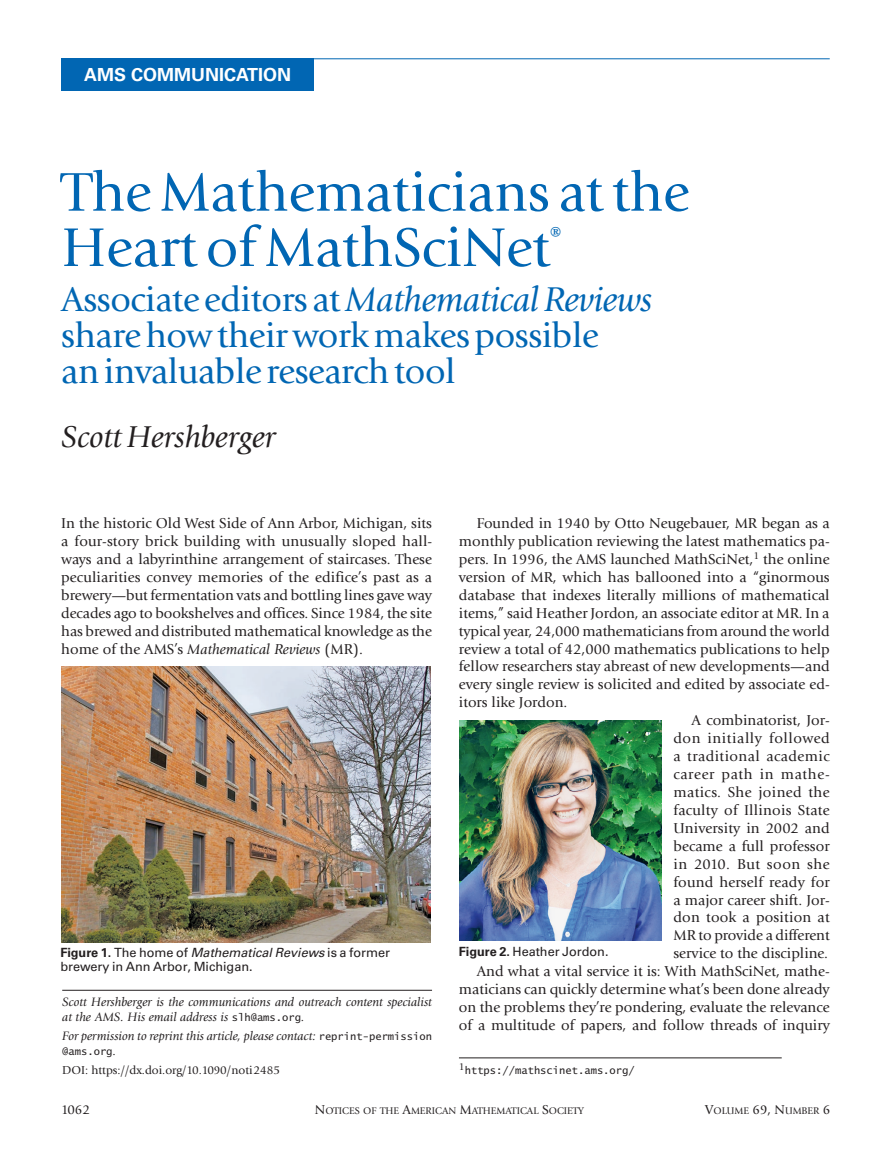
<style>
.page{position:relative;width:891px;height:1161px;background:#fff}
.page>*{position:absolute;margin:0;border:0;box-sizing:border-box;transform-origin:0 0}
.t1{font:56.85px/55.3px "Giovanni Std";letter-spacing:-.005em;color:#0166b3}
.t2{font:35.85px/35.8px "Giovanni Std";letter-spacing:-.015em;color:#0166b3}
.t3{font:italic 31.35px "Giovanni Std";letter-spacing:-.005em;color:#231f20}
.t4{font:20.85px "Giovanni Std";color:#0166b3}
.t5{font:700 18px "Univers LT Std";color:#fff}
.t6{font:15px/18px "Giovanni Std";color:#231f20;text-align:justify}
.t7{font:15px "Giovanni Std";letter-spacing:.04em;color:#231f20}
.t8{font:15px "Giovanni Std";letter-spacing:.03em;color:#231f20}
.t9{font:15px "Giovanni Std";letter-spacing:.025em;color:#231f20}
.t10{font:15px "Giovanni Std";letter-spacing:.035em;color:#231f20}
.t11{font:13.5px "Giovanni Std";color:#231f20}
.t12{font:italic 12.75px/15px "Giovanni Std";color:#231f20}
.t13{font:12.75px/14.2px "Univers LT Std";letter-spacing:-.005em;color:#231f20}
.t14{font:12px "Giovanni Std";color:#231f20}
.t15{font:10.5px "Lucida Sans Typewriter";color:#231f20}
.t16{font:10.05px "Giovanni Std";color:#231f20}
.s1{font-style:italic}
.s2{font-weight:700}
.s3{font-family:"Lucida Sans Typewriter";font-style:normal;font-size:10.5px}
.s4{font-family:"Giovanni Std";font-size:12.75px}
.s5{font-size:13.5px}
</style>
<div class="page">
<div style="left:61px;top:58px;width:253px;height:33px;background:#0166b3"></div>
<hr style="left:61px;top:58px;width:769px;height:1px;background:#0166b3">
<hr style="left:459px;top:1058px;width:323px;height:1px;background:#231f20">
<img style="left:62px;top:666px;width:369px;height:277px">
<hr style="left:62px;top:990px;width:370px;height:1px;background:#231f20">
<img style="left:459px;top:720px;width:203px;height:220px">
<p class="t5" style="left:84px;top:64px;width:209px">AMS COMMUNICATION</p>
<h1 class="t1" style="left:61px;top:165px;width:630px">The Mathematicians at the<br>Heart of MathSciNet</h1>
<h3 class="t4" style="left:550px;top:222px;width:12px">®</h3>
<h2 class="t2" style="left:61px;top:282px;width:593px">Associate editors at <span class="s1">Mathematical Reviews </span>share how their work makes possible<br>an invaluable research tool</h2>
<h3 class="t3" style="left:61px;top:419px;width:216px">Scott Hershberger</h3>
<p class="t6" style="left:61px;top:514px;width:372px">In the historic Old West Side of Ann Arbor, Michigan, sits a four-story brick building with unusually sloped hall&shy;ways and a labyrinthine arrangement of staircases. These peculiarities convey memories of the edifice’s past as a brewery—but fermentation vats and bottling lines gave way decades ago to bookshelves and offices. Since 1984, the site has brewed and distributed mathematical knowledge as the home of the AMS’s <span class="s1">Mathematical Reviews</span> (MR).</p>
<p class="t13" style="left:60px;top:946px;width:331px"><span class="s2">Figure 1.</span> The home of <span class="s1">Mathematical Reviews</span> is a former brewery in Ann Arbor, Michigan.</p>
<p class="t12" style="left:62px;top:994px;width:371px">Scott Hershberger is the communications and outreach content specialist at the AMS. His email address is <span class="s3">slh@ams.org</span>.</p>
<p class="t12" style="left:62px;top:1028px;width:371px">For permission to reprint this article, please contact: <span class="s3">reprint-permission</span></p>
<p class="t15" style="left:62px;top:1045px;width:55px">@ams.org<span class="s4">.</span></p>
<p class="t14" style="left:62px;top:1064px;width:219px">DOI: https://dx.doi.org/10.1090/noti2485</p>
<p class="t6" style="left:477px;top:514px;width:354px">Founded in 1940 by Otto Neugebauer, MR began as a</p>
<p class="t6" style="left:459px;top:532px;width:372px">monthly publication reviewing the latest mathematics pa-</p>
<p class="t6" style="left:459px;top:550px;width:372px">pers. In 1996, the AMS launched MathSciNet,<sup>1</sup> the online</p>
<p class="t6" style="left:459px;top:568px;width:372px">version of MR, which has ballooned into a “ginormous</p>
<p class="t6" style="left:459px;top:586px;width:372px">database that indexes literally millions of mathematical</p>
<p class="t6" style="left:459px;top:604px;width:372px">items,” said Heather Jordon, an associate editor at MR. In a</p>
<p class="t6" style="left:459px;top:622px;width:372px">typical year, 24,000 mathematicians from around the world</p>
<p class="t6" style="left:459px;top:640px;width:372px">review a total of 42,000 mathematics publications to help</p>
<p class="t6" style="left:459px;top:658px;width:372px">fellow researchers stay abreast of new developments—and</p>
<p class="t6" style="left:459px;top:676px;width:372px">every single review is solicited and edited by associate ed-</p>
<p class="t6" style="left:459px;top:694px;width:110px">itors like Jordon.</p>
<p class="t6" style="left:691px;top:711px;width:140px">A combinatorist, Jor-</p>
<p class="t7" style="left:673px;top:730px;width:158px">don initially followed</p>
<p class="t8" style="left:673px;top:748px;width:158px">a traditional academic</p>
<p class="t7" style="left:673px;top:766px;width:158px">career path in mathe-</p>
<p class="t9" style="left:673px;top:784px;width:158px">matics. She joined the</p>
<p class="t6" style="left:673px;top:801px;width:158px">faculty of Illinois State</p>
<p class="t6" style="left:673px;top:819px;width:158px">University in 2002 and</p>
<p class="t6" style="left:673px;top:837px;width:158px">became a full professor</p>
<p class="t10" style="left:673px;top:855px;width:158px">in 2010. But soon she</p>
<p class="t6" style="left:673px;top:873px;width:158px">found herself ready for</p>
<p class="t6" style="left:673px;top:891px;width:158px">a major career shift. Jor-</p>
<p class="t6" style="left:673px;top:909px;width:158px">don took a position at</p>
<p class="t6" style="left:673px;top:927px;width:158px">MR to provide a different</p>
<p class="t6" style="left:673px;top:945px;width:156px">service to the discipline.</p>
<p class="t6" style="left:477px;top:963px;width:354px">And what a vital service it is: With MathSciNet, mathe-</p>
<p class="t6" style="left:459px;top:980px;width:372px">maticians can quickly determine what’s been done already</p>
<p class="t6" style="left:459px;top:998px;width:372px">on the problems they’re pondering, evaluate the relevance</p>
<p class="t6" style="left:459px;top:1016px;width:372px">of a multitude of papers, and follow threads of inquiry</p>
<p class="t15" style="left:459px;top:1065px;width:177px"><sup>1</sup>https://mathscinet.ams.org/</p>
<p class="t13" style="left:459px;top:944px;width:151px"><span class="s2">Figure 2.</span> Heather Jordon.</p>
<p class="t11" style="left:61px;top:1102px;width:30px">1062</p>
<p class="t16" style="left:315px;top:1105px;width:271px"><span class="s5">N</span>OTICES OF THE <span class="s5">A</span>MERICAN <span class="s5">M</span>ATHEMATICAL <span class="s5">S</span>OCIETY</p>
<p class="t16" style="left:705px;top:1105px;width:127px"><span class="s5">V</span>OLUME <span class="s5">69, N</span>UMBER <span class="s5">6</span></p>
</div>
